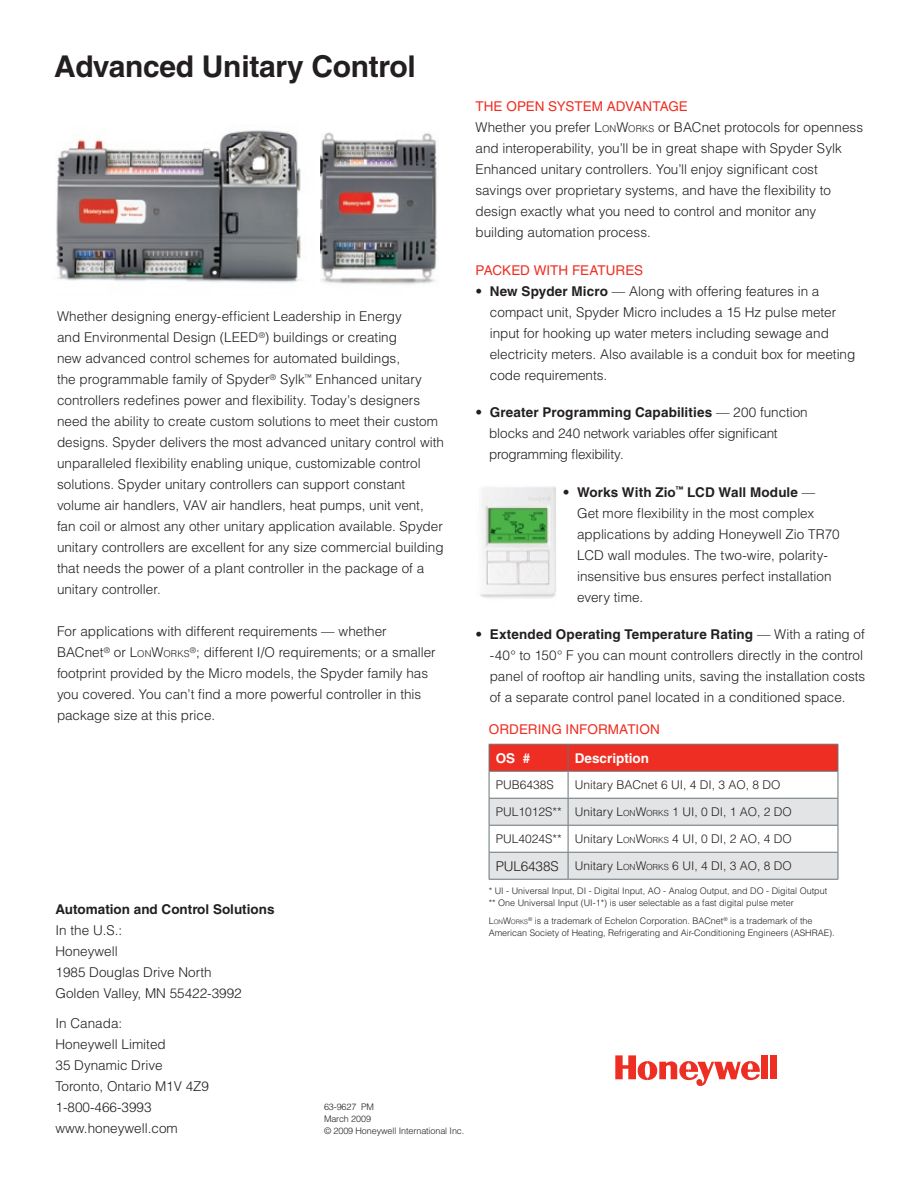
<style>
.page{position:relative;width:918px;height:1188px;background:#fff}
.page>*{position:absolute;margin:0;border:0;box-sizing:border-box;transform-origin:0 0}
.t1{font:700 30px "Helvetica";letter-spacing:-.01em;color:#231f20}
.t2{font:300 13.5px/21px "Helvetica";color:#231f20}
.t3{font:700 13.5px "Helvetica";color:#231f20}
.t4{font:300 13.5px/21px "Helvetica";letter-spacing:-.02em;color:#231f20}
.t5{font:13.5px "Helvetica";letter-spacing:.005em;color:#ee2e22}
.t6{font:700 13.5px "Helvetica";color:#fff}
.t7{font:300 12px "Helvetica";color:#231f20}
.t8{font:300 9px/12px "Helvetica";color:#231f20}
.t9{font:300 6.3px "Helvetica";color:#231f20}
.s1{font-size:9.45px}
.s2{font-weight:700}
.s3{font-weight:300}
.s4{font-size:8.4px}
.s5{font-size:9px}
</style>
<div class="page">
<div style="left:761px;top:1055px;width:7px;height:24px;background:#ee2e22"></div>
<div style="left:771px;top:1055px;width:6px;height:24px;background:#ee2e22"></div>
<svg style="left:615px;top:1055px;width:145px;height:31px"></svg>
<hr style="left:489px;top:879px;width:79px;height:1px;background:#687379">
<svg style="left:489px;top:744px;width:350px;height:135px"></svg>
<hr style="left:568px;top:879px;width:270px;height:1px;background:#687379">
<img style="left:480px;top:486px;width:76px;height:112px">
<img style="left:320px;top:132px;width:117px;height:153px">
<img style="left:56px;top:130px;width:245px;height:153px">
<p class="t1" style="left:54px;top:48px;width:363px">Advanced Unitary Control</p>
<p class="t2" style="left:57px;top:306px;width:389px">Whether designing energy-efficient Leadership in Energy<br>and Environmental Design (LEED<sup>®</sup>) buildings or creating<br>new advanced control schemes for automated buildings,<br>the programmable family of Spyder<sup>®</sup> Sylk<sup>™</sup> Enhanced unitary controllers redefines power and flexibility. Today’s designers need the ability to create custom solutions to meet their custom designs. Spyder delivers the most advanced unitary control with unparalleled flexibility enabling unique, customizable control solutions. Spyder unitary controllers can support constant volume air handlers, VAV air handlers, heat pumps, unit vent, fan coil or almost any other unitary application available. Spyder unitary controllers are excellent for any size commercial building that needs the power of a plant controller in the package of a unitary controller.</p>
<p class="t2" style="left:57px;top:621px;width:380px">For applications with different requirements — whether BACnet<sup>®</sup> or L<span class="s1">ON</span>W<span class="s1">ORKS</span><sup>®</sup>; different I/O requirements; or a smaller footprint provided by the Micro models, the Spyder family has you covered. You can’t find a more powerful controller in this package size at this price.</p>
<p class="t3" style="left:55px;top:901px;width:221px">Automation and Control Solutions</p>
<p class="t2" style="left:55px;top:920px;width:68px">In the U.S.:</p>
<p class="t2" style="left:55px;top:941px;width:64px">Honeywell</p>
<p class="t2" style="left:55px;top:962px;width:158px">1985 Douglas Drive North</p>
<p class="t2" style="left:55px;top:983px;width:188px">Golden Valley, MN 55422-3992</p>
<p class="t2" style="left:55px;top:1013px;width:68px">In Canada:</p>
<p class="t2" style="left:55px;top:1034px;width:112px">Honeywell Limited</p>
<p class="t2" style="left:55px;top:1055px;width:109px">35 Dynamic Drive</p>
<p class="t2" style="left:55px;top:1076px;width:155px">Toronto, Ontario M1V 4Z9</p>
<p class="t2" style="left:55px;top:1097px;width:98px">1-800-466-3993</p>
<p class="t2" style="left:55px;top:1118px;width:124px">www.honeywell.com</p>
<p class="t8" style="left:324px;top:1100px;width:52px">63-9627 PM</p>
<p class="t8" style="left:324px;top:1112px;width:49px">March 2009</p>
<p class="t8" style="left:324px;top:1124px;width:142px">© 2009 Honeywell International Inc.</p>
<p class="t5" style="left:476px;top:99px;width:100px">THE OPEN SYSTE</p>
<p class="t5" style="left:592px;top:99px;width:96px">M ADVANTAGE</p>
<p class="t2" style="left:476px;top:117px;width:389px">Whether you prefer L<span class="s1">ON</span>W<span class="s1">ORKS</span> or BACnet protocols for openness and interoperability, you’ll be in great shape with Spyder Sylk Enhanced unitary controllers. You’ll enjoy significant cost savings over proprietary systems, and have the flexibility to design exactly what you need to control and monitor any building automation process.</p>
<p class="t5" style="left:476px;top:262px;width:169px">PACKED WITH FEATURES</p>
<p class="t2" style="left:490px;top:280px;width:367px;text-indent:-14px">• <span class="s2">New Spyder Micro</span> — Along with offering features in a compact unit, Spyder Micro includes a 15 Hz pulse meter input for hooking up water meters including sewage and electricity meters. Also available is a conduit box for meeting code requirements.</p>
<p class="t3" style="left:476px;top:404px;width:334px"><span class="s3">•</span> Greater Programming Capabilities <span class="s3">— 200 function</span></p>
<p class="t4" style="left:489px;top:423px;width:290px">blocks and 240 network variables offer significant programming flexibility.</p>
<p class="t2" style="left:577px;top:481px;width:264px;text-indent:-14px">• <span class="s2">Works With Zio</span><sup>™</sup> <span class="s2">LCD Wall Module</span> — Get more flexibility in the most complex applications by adding Honeywell Zio TR70<br>LCD wall modules. The two-wire, polarity&shy;insensitive bus ensures perfect installation every time.</p>
<p class="t2" style="left:490px;top:624px;width:377px;text-indent:-14px">• <span class="s2">Extended Operating Temperature Rating</span> — With a rating of -40° to 150° F you can mount controllers directly in the control panel of rooftop air handling units, saving the installation costs of a separate control panel located in a conditioned space.</p>
<p class="t5" style="left:489px;top:721px;width:101px">ORDERING INFOR</p>
<p class="t5" style="left:608px;top:721px;width:20px">MATIO</p>
<p class="t5" style="left:650px;top:721px;width:11px">N</p>
<p class="t6" style="left:496px;top:750px;width:36px">OS #</p>
<p class="t6" style="left:575px;top:750px;width:76px">Description</p>
<p class="t7" style="left:496px;top:778px;width:60px">PUB6438S</p>
<p class="t7" style="left:575px;top:778px;width:207px">Unitary BACnet 6 UI, 4 DI, 3 AO, 8 DO</p>
<p class="t7" style="left:496px;top:805px;width:68px">PUL1012S**</p>
<p class="t7" style="left:575px;top:805px;width:218px">Unitary L<span class="s4">ON</span>W<span class="s4">ORKS</span> 1 UI, 0 DI, 1 AO, 2 DO</p>
<p class="t7" style="left:496px;top:832px;width:68px">PUL4024S**</p>
<p class="t7" style="left:575px;top:832px;width:218px">Unitary L<span class="s4">ON</span>W<span class="s4">ORKS</span> 4 UI, 0 DI, 2 AO, 4 DO</p>
<p class="t2" style="left:496px;top:855px;width:64px">PUL6438S</p>
<p class="t7" style="left:575px;top:859px;width:218px">Unitary L<span class="s4">ON</span>W<span class="s4">ORKS</span> 6 UI, 4 DI, 3 AO, 8 DO</p>
<p class="t8" style="left:489px;top:885px;width:340px">* UI - Universal Input, DI - Digital Input, AO - Analog Output, and DO - Digital Output</p>
<p class="t8" style="left:489px;top:897px;width:307px">** One Universal Input (UI-1*) is user selectable as a fast digital pulse meter</p>
<p class="t9" style="left:489px;top:918px;width:41px"><span class="s5">L</span>ON<span class="s5">W</span>ORKS</p>
<p class="t8" style="left:489px;top:915px;width:348px;text-indent:39px"><sup>®</sup> is a trademark of Echelon Corporation. BACnet<sup>®</sup> is a trademark of the<br>American Society of Heating, Refrigerating and Air-Conditioning Engineers (ASHRAE).</p>
</div>
